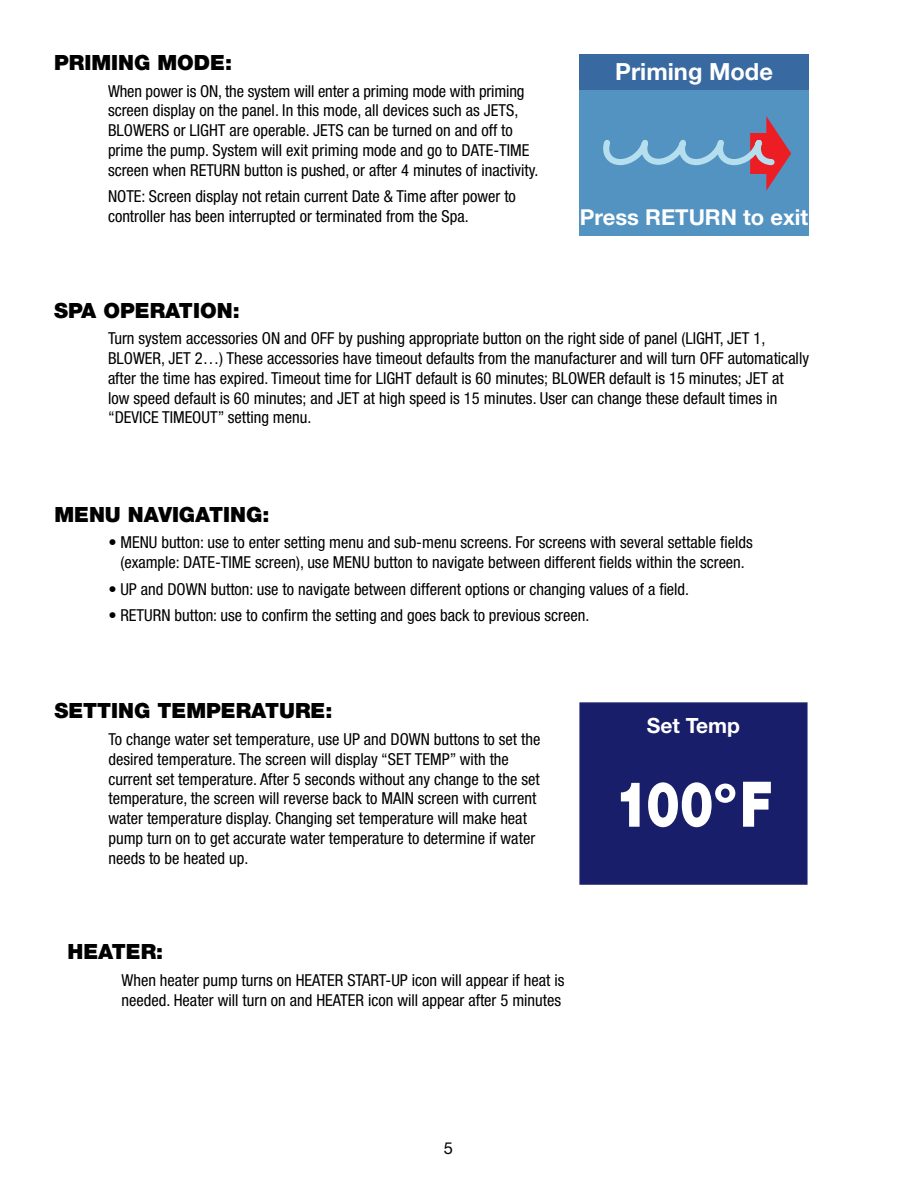
<style>
.page{position:relative;width:918px;height:1188px;background:#fff}
.page>*{position:absolute;margin:0;border:0;box-sizing:border-box;transform-origin:0 0}
.t1{font:900 63px "Helvetica Neue";color:#fff;scale:.8 1}
.t2{font:700 23.7px "Helvetica Neue";color:#fff}
.t3{font:700 22.05px "Helvetica Neue";color:#fff}
.t4{font:900 21px "Helvetica Neue";color:#000}
.t5{font:700 21px "Helvetica Neue";color:#fff}
.t6{font:condensed 16.5px/19.8px "Helvetica Neue";color:#000}
.t7{font:16.5px "Helvetica Neue";color:#000}
.s1{font-family:"Myriad Pro"}
</style>
<div class="page">
<div style="left:579px;top:54px;width:230px;height:36px;background:#3969a1"></div>
<div style="left:579px;top:90px;width:230px;height:145px;background:#5393c1"></div>
<svg style="left:603px;top:116px;width:188px;height:75px"></svg>
<div style="left:579px;top:702px;width:229px;height:183px;background:#181e69;border:2px solid #181e69"></div>
<p class="t4" style="left:54px;top:50px;width:180px">PRIMING MODE:</p>
<p class="t6" style="left:108px;top:81px;width:432px">When power is ON, the system will enter a priming mode with priming screen display on the panel. In this mode, all devices such as JETS, BLOWERS or LIGHT are operable. JETS can be turned on and off to prime the pump. System will exit priming mode and go to DATE-TIME screen when RETURN button is pushed, or after 4 minutes of inactivity.</p>
<p class="t6" style="left:108px;top:187px;width:409px">NOTE: Screen display not retain current Date &amp; Time after power to controller has been interrupted or terminated from the Spa.</p>
<h2 class="t2" style="left:615px;top:57px;width:159px">Priming Mode</h2>
<h3 class="t3" style="left:580px;top:204px;width:230px">Press RETURN to exit</h3>
<p class="t4" style="left:54px;top:298px;width:187px">SPA OPERATION:</p>
<p class="t6" style="left:108px;top:328px;width:703px">Turn system accessories ON and OFF by pushing appropriate button on the right side of panel (LIGHT, JET 1, BLOWER, JET 2…) These accessories have timeout defaults from the manufacturer and will turn OFF automatically after the time has expired. Timeout time for LIGHT default is 60 minutes; BLOWER default is 15 minutes; JET at low speed default is 60 minutes; and JET at high speed is 15 minutes. User can change these default times in “DEVICE TIMEOUT” setting menu.</p>
<p class="t4" style="left:54px;top:502px;width:216px">MENU NAVIGATING:</p>
<p class="t6" style="left:108px;top:533px;width:646px;text-align:center">• MENU button: use to enter setting menu and sub-menu screens. For screens with several settable fields (example: DATE-TIME screen), use MENU button to navigate between different fields within the screen.</p>
<p class="t6" style="left:108px;top:579px;width:582px">• UP and DOWN button: use to navigate between different options or changing values of a field.</p>
<p class="t6" style="left:108px;top:605px;width:482px">• RETURN button: use to confirm the setting and goes back to previous screen.</p>
<p class="t4" style="left:54px;top:698px;width:279px">SETTING TEMPERATURE:</p>
<p class="t6" style="left:108px;top:729px;width:434px">To change water set temperature, use UP and DOWN buttons to set the desired temperature. The screen will display “SET TEMP” with the current set temperature. After 5 seconds without any change to the set temperature, the screen will reverse back to MAIN screen with current water temperature display. Changing set temperature will make heat pump turn on to get accurate water temperature to determine if water needs to be heated up.</p>
<p class="t4" style="left:68px;top:939px;width:97px">HEATER:</p>
<p class="t6" style="left:122px;top:970px;width:445px">When heater pump turns on HEATER START-UP icon will appear if heat is needed. Heater will turn on and HEATER icon will appear after 5 minutes</p>
<p class="t7" style="left:444px;top:1138px;width:11px">5</p>
<p class="t5" style="left:647px;top:712px;width:95px">Set Temp</p>
<h1 class="t1" style="left:615px;top:767px;width:198px">100<span class="s1">°</span>F</h1>
</div>
